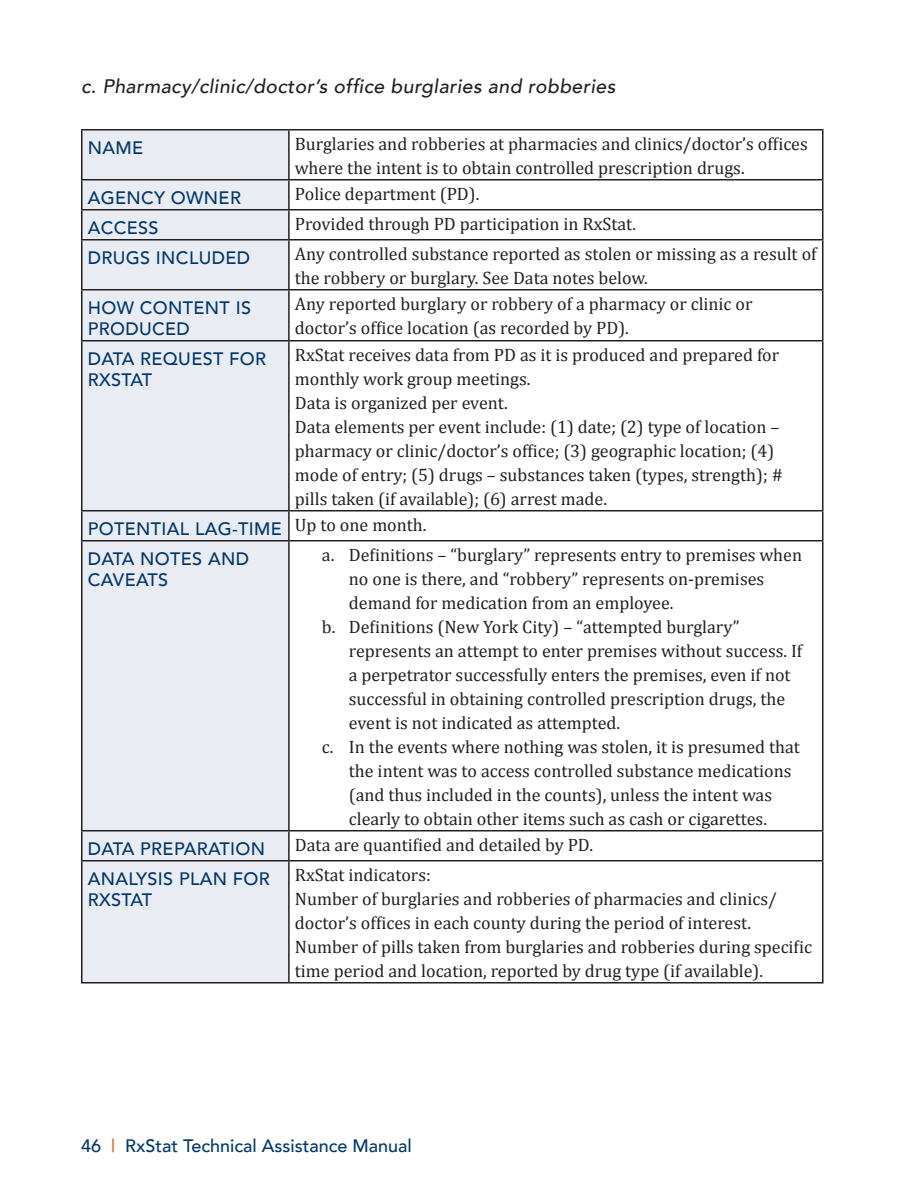
<style>
.page{position:relative;width:918px;height:1188px;background:#fff}
.page>*{position:absolute;margin:0;border:0;box-sizing:border-box;transform-origin:0 0}
.Sub_Sub_Header{font:italic 500 19.5px "Avenir";letter-spacing:.02em;color:#231f20}
.Body_Copy{font:18px/24px "Cambria";color:#231f20}
.Indented_Body_Copy{font:18px/24px "Cambria";color:#231f20}
.Table_Title_Text{font:500 18px/21px "Avenir";letter-spacing:.02em;color:#01376e}
.Table_Title_Text-2{font:500 18px "Avenir";color:#01376e}
.s1{color:#e7601f}
</style>
<div class="page">
<div style="left:82px;top:130px;width:206px;height:852px;background:#eaecf3"></div>
<hr style="left:81px;top:129px;width:208px;height:1px;background:#231f20">
<hr style="left:81px;top:130px;width:1px;height:49px;background:#231f20">
<hr style="left:289px;top:129px;width:535px;height:1px;background:#231f20">
<hr style="left:288px;top:130px;width:2px;height:49px;background:#231f20">
<hr style="left:822px;top:130px;width:2px;height:49px;background:#231f20">
<hr style="left:81px;top:179px;width:208px;height:2px;background:#231f20">
<hr style="left:289px;top:179px;width:535px;height:2px;background:#231f20">
<hr style="left:288px;top:181px;width:2px;height:28px;background:#231f20">
<hr style="left:822px;top:181px;width:2px;height:28px;background:#231f20">
<hr style="left:81px;top:209px;width:208px;height:2px;background:#231f20">
<svg style="left:81px;top:181px;width:1px;height:58px"></svg>
<hr style="left:289px;top:209px;width:535px;height:2px;background:#231f20">
<hr style="left:288px;top:211px;width:2px;height:28px;background:#231f20">
<hr style="left:822px;top:211px;width:2px;height:28px;background:#231f20">
<hr style="left:81px;top:239px;width:208px;height:2px;background:#231f20">
<hr style="left:81px;top:241px;width:1px;height:48px;background:#231f20">
<hr style="left:289px;top:239px;width:535px;height:2px;background:#231f20">
<hr style="left:288px;top:241px;width:2px;height:48px;background:#231f20">
<hr style="left:822px;top:241px;width:2px;height:48px;background:#231f20">
<hr style="left:81px;top:289px;width:208px;height:2px;background:#231f20">
<hr style="left:81px;top:291px;width:1px;height:49px;background:#231f20">
<hr style="left:289px;top:289px;width:535px;height:2px;background:#231f20">
<hr style="left:288px;top:291px;width:2px;height:49px;background:#231f20">
<hr style="left:822px;top:291px;width:2px;height:49px;background:#231f20">
<hr style="left:81px;top:340px;width:208px;height:2px;background:#231f20">
<hr style="left:81px;top:342px;width:1px;height:168px;background:#231f20">
<hr style="left:289px;top:340px;width:535px;height:2px;background:#231f20">
<hr style="left:288px;top:342px;width:2px;height:168px;background:#231f20">
<hr style="left:822px;top:342px;width:2px;height:168px;background:#231f20">
<hr style="left:81px;top:510px;width:208px;height:2px;background:#231f20">
<svg style="left:81px;top:512px;width:1px;height:28px"></svg>
<hr style="left:289px;top:510px;width:535px;height:2px;background:#231f20">
<hr style="left:288px;top:512px;width:2px;height:28px;background:#231f20">
<hr style="left:822px;top:512px;width:2px;height:28px;background:#231f20">
<hr style="left:81px;top:540px;width:208px;height:2px;background:#231f20">
<hr style="left:81px;top:542px;width:1px;height:288px;background:#231f20">
<hr style="left:289px;top:540px;width:535px;height:2px;background:#231f20">
<hr style="left:288px;top:542px;width:2px;height:288px;background:#231f20">
<hr style="left:822px;top:542px;width:2px;height:288px;background:#231f20">
<hr style="left:81px;top:830px;width:208px;height:2px;background:#231f20">
<svg style="left:81px;top:832px;width:1px;height:28px"></svg>
<hr style="left:289px;top:830px;width:535px;height:2px;background:#231f20">
<hr style="left:288px;top:832px;width:2px;height:28px;background:#231f20">
<hr style="left:822px;top:832px;width:2px;height:28px;background:#231f20">
<hr style="left:81px;top:860px;width:208px;height:2px;background:#231f20">
<hr style="left:81px;top:862px;width:1px;height:120px;background:#231f20">
<hr style="left:289px;top:860px;width:535px;height:2px;background:#231f20">
<hr style="left:288px;top:862px;width:2px;height:120px;background:#231f20">
<hr style="left:822px;top:862px;width:2px;height:120px;background:#231f20">
<hr style="left:81px;top:982px;width:208px;height:2px;background:#231f20">
<hr style="left:289px;top:982px;width:535px;height:2px;background:#231f20">
<p class="Sub_Sub_Header" style="left:81px;top:75px;width:536px">c. Pharmacy/clinic/doctor’s office burglaries and robberies</p>
<p class="Table_Title_Text" style="left:88px;top:136px;width:57px">NAME</p>
<p class="Body_Copy" style="left:295px;top:132px;width:514px">Burglaries and robberies at pharmacies and clinics/doctor’s offices where the intent is to obtain controlled prescription drugs.</p>
<p class="Table_Title_Text" style="left:88px;top:186px;width:155px">AGENCY OWNER</p>
<p class="Body_Copy" style="left:295px;top:182px;width:186px">Police department (PD).</p>
<p class="Table_Title_Text" style="left:88px;top:216px;width:72px">ACCESS</p>
<p class="Body_Copy" style="left:295px;top:212px;width:343px">Provided through PD participation in RxStat.</p>
<p class="Table_Title_Text" style="left:88px;top:246px;width:164px">DRUGS INCLUDED</p>
<p class="Body_Copy" style="left:295px;top:242px;width:523px">Any controlled substance reported as stolen or missing as a result of the robbery or burglary. See Data notes below.</p>
<p class="Table_Title_Text" style="left:88px;top:296px;width:165px">HOW CONTENT IS<br>PRODUCED</p>
<p class="Body_Copy" style="left:295px;top:292px;width:459px">Any reported burglary or robbery of a pharmacy or clinic or doctor’s office location (as recorded by PD).</p>
<p class="Table_Title_Text" style="left:88px;top:347px;width:180px">DATA REQUEST FOR<br>RXSTAT</p>
<p class="Body_Copy" style="left:295px;top:343px;width:486px">RxStat receives data from PD as it is produced and prepared for monthly work group meetings.</p>
<p class="Body_Copy" style="left:295px;top:391px;width:215px">Data is organized per event.</p>
<p class="Body_Copy" style="left:295px;top:415px;width:490px">Data elements per event include: (1) date; (2) type of location – pharmacy or clinic/doctor’s office; (3) geographic location; (4) mode of entry; (5) drugs – substances taken (types, strength); # pills taken (if available); (6) arrest made.</p>
<p class="Table_Title_Text" style="left:88px;top:517px;width:196px">POTENTIAL LAG-TIME</p>
<p class="Body_Copy" style="left:295px;top:513px;width:133px">Up to one month.</p>
<p class="Table_Title_Text" style="left:88px;top:547px;width:163px">DATA NOTES AND<br>CAVEATS</p>
<p class="Indented_Body_Copy" style="left:349px;top:543px;width:455px;text-indent:-27px">a. Definitions – “burglary” represents entry to premises when no one is there, and “robbery” represents on-premises demand for medication from an employee.</p>
<p class="Indented_Body_Copy" style="left:349px;top:615px;width:455px;text-indent:-27px">b. Definitions (New York City) – “attempted burglary” represents an attempt to enter premises without success. If a perpetrator successfully enters the premises, even if not successful in obtaining controlled prescription drugs, the event is not indicated as attempted.</p>
<p class="Indented_Body_Copy" style="left:349px;top:735px;width:453px;text-indent:-27px">c. In the events where nothing was stolen, it is presumed that the intent was to access controlled substance medications (and thus included in the counts), unless the intent was clearly to obtain other items such as cash or cigarettes.</p>
<p class="Table_Title_Text" style="left:88px;top:837px;width:179px">DATA PREPARATION</p>
<p class="Body_Copy" style="left:295px;top:833px;width:300px">Data are quantified and detailed by PD.</p>
<p class="Table_Title_Text" style="left:88px;top:867px;width:184px">ANALYSIS PLAN FOR<br>RXSTAT</p>
<p class="Body_Copy" style="left:295px;top:863px;width:137px">RxStat indicators:</p>
<p class="Body_Copy" style="left:295px;top:887px;width:484px">Number of burglaries and robberies of pharmacies and clinics/ doctor’s offices in each county during the period of interest.</p>
<p class="Body_Copy" style="left:295px;top:935px;width:519px">Number of pills taken from burglaries and robberies during specific time period and location, reported by drug type (if available).</p>
<p class="Table_Title_Text-2" style="left:81px;top:1130px;width:332px">46 <span class="s1">|</span> RxStat Technical Assistance Manual</p>
</div>
